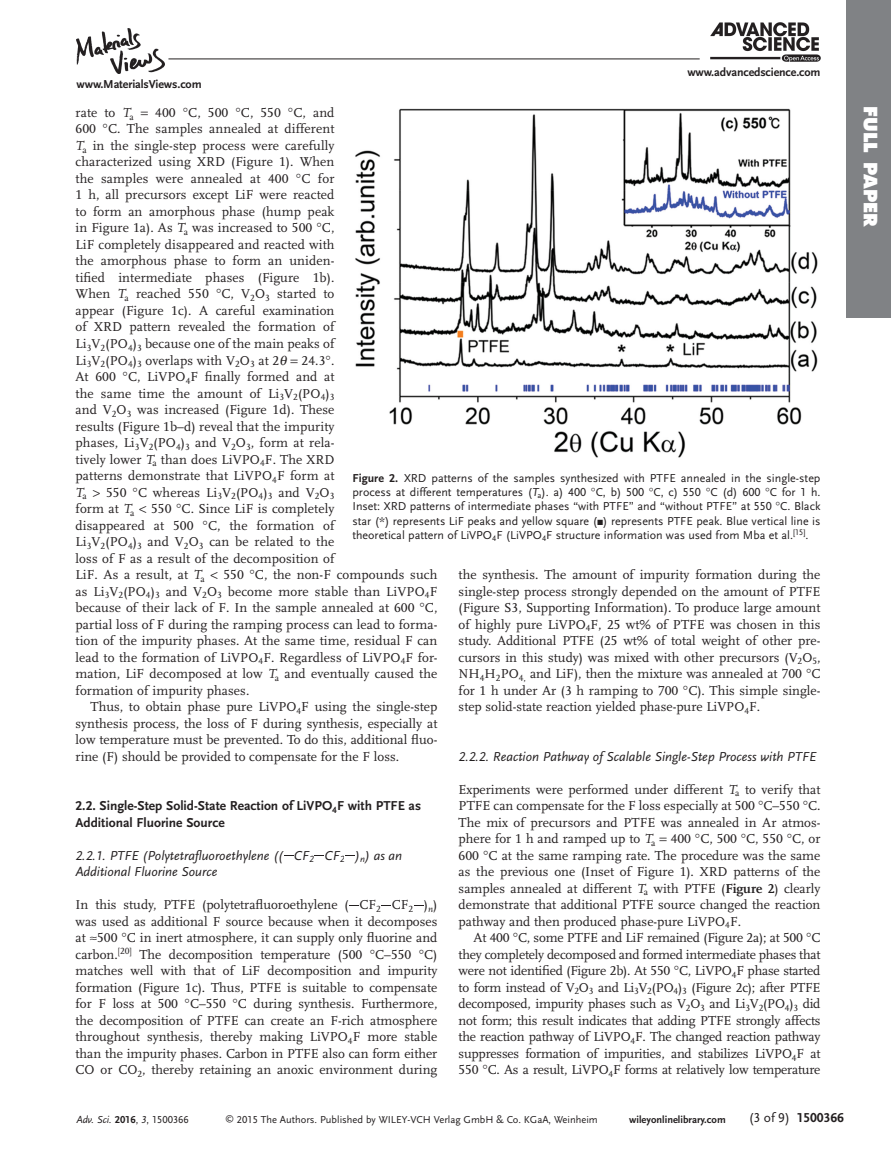
<style>
.page{position:relative;width:891px;height:1175px;background:#fff}
.page>*{position:absolute;margin:0;border:0;box-sizing:border-box;transform-origin:0 0}
.t1{font:800 18px "Futura";letter-spacing:.005em;color:#fff}
.t2{font:13.5px/16.5px "Scala LF";color:#231f20;text-align:justify}
.t3{font:italic 13.5px/16.5px "Scala Sans LF";color:#231f20}
.t4{font:700 13.5px/16.5px "Scala Sans LF";color:#231f20}
.t5{font:12px/14.2px "Scala Sans LF";color:#231f20;text-align:justify}
.t6{font:700 12px "Scala Sans LF";letter-spacing:-.01em;color:#231f20}
.t7{font:10.5px "Scala Sans LF";color:#231f20}
.t8{font:700 10.5px "Scala Sans LF";color:#231f20}
.t9{font:italic 10.5px "Scala Sans LF";color:#231f20}
.s1{font-style:italic}
.s2{font-weight:700}
.s3{font-family:"Mathematical Pi Six";font-size:7.5px}
.s4{font-weight:700;font-style:normal}
.s5{font-style:normal}
.s6{font-size:9px}
.s7{font-weight:400}
</style>
<div class="page">
<div style="left:846px;top:0;width:45px;height:317px;background:#808285"></div>
<img style="left:77px;top:28px;width:88px;height:45px">
<hr style="left:168px;top:59px;width:532px;height:1px;background:#231f20">
<img style="left:710px;top:22px;width:111px;height:40px">
<img style="left:355px;top:108px;width:463px;height:350px">
<p class="t6" style="left:77px;top:79px;width:127px">www.MaterialsViews.com</p>
<p class="t6" style="left:687px;top:66px;width:135px">www.advancedscience.com</p>
<p class="t2" style="left:76px;top:105px;width:260px;text-indent:80px">400 C, 500 C, 550 C, and 600 C. The samples annealed at different <span class="s1">T</span><sub>a</sub> in the single-step process were carefully characterized using XRD (Figure 1 ). When the samples were annealed at 400 C for 1 h, all precursors except LiF were reacted to form an amorphous phase (hump peak in Figure 1 a). As <span class="s1">T</span><sub>a</sub> was increased to 500 C, LiF completely disappeared and reacted with the amorphous phase to form an uniden&shy;tified intermediate phases (Figure 1 b).<br>When <span class="s1">T</span><sub>a</sub> reached 550 C, V <sub>2</sub> O <sub>3</sub> started to appear (Figure 1 c). A careful examination of XRD pattern revealed the formation of Li <sub>3</sub> V <sub>2</sub> (PO <sub>4</sub> ) <sub>3</sub> because one of the main peaks of Li <sub>3</sub> V <sub>2</sub> (PO <sub>4</sub> ) <sub>3</sub> overlaps with V <sub>2</sub> O <sub>3</sub> at 2</p>
<p class="t2" style="left:76px;top:105px;width:60px">rate to <span class="s1">T</span><sub>a</sub></p>
<p class="t2" style="left:76px;top:353px;width:260px;text-indent:226px">24.3 .<br>At 600 C, LiVPO <sub>4</sub> F finally formed and at the same time the amount of Li <sub>3</sub> V <sub>2</sub> (PO <sub>4</sub> ) <sub>3 </sub>and V <sub>2</sub> O <sub>3</sub> was increased (Figure 1 d). These results (Figure 1 b–d) reveal that the impurity phases, Li <sub>3</sub> V <sub>2</sub> (PO <sub>4</sub> ) <sub>3</sub> and V <sub>2</sub> O <sub>3</sub> , form at rela&shy;tively lower <span class="s1">T</span><sub>a</sub> than does LiVPO <sub>4</sub> F. The XRD patterns demonstrate that LiVPO <sub>4</sub> F form at <span class="s1">T</span><sub>a</sub></p>
<p class="t5" style="left:352px;top:471px;width:470px"><span class="s2">Figure 2.</span> XRD patterns of the samples synthesized with PTFE annealed in the single-step process at different temperatures ( <span class="s1">T</span><sub>a</sub> ). a) 400 C, b) 500 C, c) 550 C (d) 600 C for 1 h.<br>Inset: XRD patterns of intermediate phases “with PTFE” and “without PTFE” at 550 C. Black star (*) represents LiF peaks and yellow square ( <span class="s3">-</span> ) represents PTFE peak. Blue vertical line is theoretical pattern of LiVPO <sub>4</sub> F (LiVPO <sub>4</sub> F structure information was used from Mba et al. <sup>[</sup> <sup>15</sup> <sup>]</sup> .</p>
<p class="t2" style="left:76px;top:485px;width:260px;text-indent:30px">550 C whereas Li <sub>3</sub> V <sub>2</sub> (PO <sub>4</sub> ) <sub>3</sub> and V <sub>2</sub> O <sub>3 </sub>form at <span class="s1">T</span><sub>a</sub> 550 C. Since LiF is completely disappeared at 500 C, the formation of Li <sub>3</sub> V <sub>2</sub> (PO <sub>4</sub> ) <sub>3</sub> and V <sub>2</sub> O <sub>3</sub> can be related to the loss of F as a result of the decomposition of LiF. As a result, at <span class="s1">T</span><sub>a</sub></p>
<p class="t2" style="left:459px;top:567px;width:363px">the synthesis. The amount of impurity formation during the single-step process strongly depended on the amount of PTFE (Figure S3, Supporting Information). To produce large amount of highly pure LiVPO <sub>4</sub> F, 25 wt% of PTFE was chosen in this study. Additional PTFE (25 wt% of total weight of other pre&shy;cursors in this study) was mixed with other precursors (V <sub>2</sub> O <sub>5</sub> , NH <sub>4</sub> H <sub>2</sub> PO <sub>4,</sub> and LiF), then the mixture was annealed at 700 C for 1 h under Ar (3 h ramping to 700 C). This simple single&shy;step solid-state reaction yielded phase-pure LiVPO <sub>4</sub> F.</p>
<p class="t3" style="left:459px;top:748px;width:359px">2.2.2. Reaction Pathway of Scalable Single-Step Process with PTFE</p>
<p class="t2" style="left:459px;top:782px;width:363px">Experiments were performed under different <span class="s1">T</span><sub>a</sub> to verify that PTFE can compensate for the F loss especially at 500 C–550 C.<br>The mix of precursors and PTFE was annealed in Ar atmos&shy;phere for 1 h and ramped up to <span class="s1">T</span><sub>a</sub> 400 C, 500 C, 550 C, or 600 C at the same ramping rate. The procedure was the same as the previous one (Inset of Figure 1 ). XRD patterns of the samples annealed at different <span class="s1">T</span><sub>a</sub> with PTFE ( <span class="s2">Figure 2</span> ) clearly demonstrate that additional PTFE source changed the reaction pathway and then produced phase-pure LiVPO <sub>4</sub> F.</p>
<p class="t2" style="left:459px;top:930px;width:363px;text-indent:15px">At 400 C, some PTFE and LiF remained (Figure 2 a); at 500 C they completely decomposed and formed intermediate phases that were not identified (Figure 2 b). At 550 C, LiVPO <sub>4</sub> F phase started to form instead of V <sub>2</sub> O <sub>3</sub> and Li <sub>3</sub> V <sub>2</sub> (PO <sub>4</sub> ) <sub>3</sub> (Figure 2 c); after PTFE decomposed, impurity phases such as V <sub>2</sub> O <sub>3</sub> and Li <sub>3</sub> V <sub>2</sub> (PO <sub>4</sub> ) <sub>3</sub> did not form; this result indicates that adding PTFE strongly affects the reaction pathway of LiVPO <sub>4</sub> F. The changed reaction pathway suppresses formation of impurities, and stabilizes LiVPO <sub>4</sub> F at 550 C. As a result, LiVPO <sub>4</sub> F forms at relatively low temperature</p>
<p class="t2" style="left:76px;top:567px;width:363px;text-indent:148px">550 C, the non-F compounds such as Li <sub>3</sub> V <sub>2</sub> (PO <sub>4</sub> ) <sub>3</sub> and V <sub>2</sub> O <sub>3</sub> become more stable than LiVPO <sub>4</sub> F because of their lack of F. In the sample annealed at 600 C, partial loss of F during the ramping process can lead to forma&shy;tion of the impurity phases. At the same time, residual F can lead to the formation of LiVPO <sub>4</sub> F. Regardless of LiVPO <sub>4</sub> F for&shy;mation, LiF decomposed at low <span class="s1">T</span><sub>a</sub> and eventually caused the formation of impurity phases.</p>
<p class="t2" style="left:76px;top:699px;width:363px;text-indent:15px">Thus, to obtain phase pure LiVPO <sub>4</sub> F using the single-step synthesis process, the loss of F during synthesis, especially at low temperature must be prevented. To do this, additional fluo&shy;rine (F) should be provided to compensate for the F loss.</p>
<p class="t4" style="left:76px;top:798px;width:347px">2.2. Single-Step Solid-State Reaction of LiVPO <sub>4</sub> F with PTFE as<br>Additional Fluorine Source</p>
<p class="t3" style="left:76px;top:847px;width:328px">2.2.1. PTFE (Polytetrafluoroethylene (( CF <sub>2</sub> CF <sub>2</sub> ) <sub>n</sub> ) as an<br>Additional Fluorine Source</p>
<p class="t2" style="left:76px;top:897px;width:363px">In this study, PTFE (polytetrafluoroethylene ( CF <sub>2</sub> CF <sub>2</sub> ) <sub>n</sub> ) was used as additional F source because when it decomposes at ≈500 C in inert atmosphere, it can supply only fluorine and carbon. <sup>[</sup> <sup>20</sup> <sup>]</sup> The decomposition temperature (500 C–550 C) matches well with that of LiF decomposition and impurity formation (Figure 1 c). Thus, PTFE is suitable to compensate for F loss at 500 C–550 C during synthesis. Furthermore, the decomposition of PTFE can create an F-rich atmosphere throughout synthesis, thereby making LiVPO <sub>4</sub> F more stable than the impurity phases. Carbon in PTFE also can form either CO or CO <sub>2</sub> , thereby retaining an anoxic environment during</p>
<p class="t9" style="left:77px;top:1114px;width:114px">Adv. Sci. <span class="s4">2016</span><span class="s5">,</span> 3<span class="s5">, 1500366</span></p>
<p class="t7" style="left:225px;top:1114px;width:374px"><span class="s6">©</span> 2015 The Authors. Published by WILEY-VCH Verlag GmbH &amp; Co. KGaA, Weinheim</p>
<p class="t8" style="left:629px;top:1114px;width:98px">wileyonlinelibrary.com</p>
<p class="t4" style="left:749px;top:1110px;width:97px"><span class="s7">(3 of 9)</span> 1500366</p>
<h1 class="t1" style="left:878px;top:106px;width:123px;rotate:90deg">FULL PAPER</h1>
</div>
